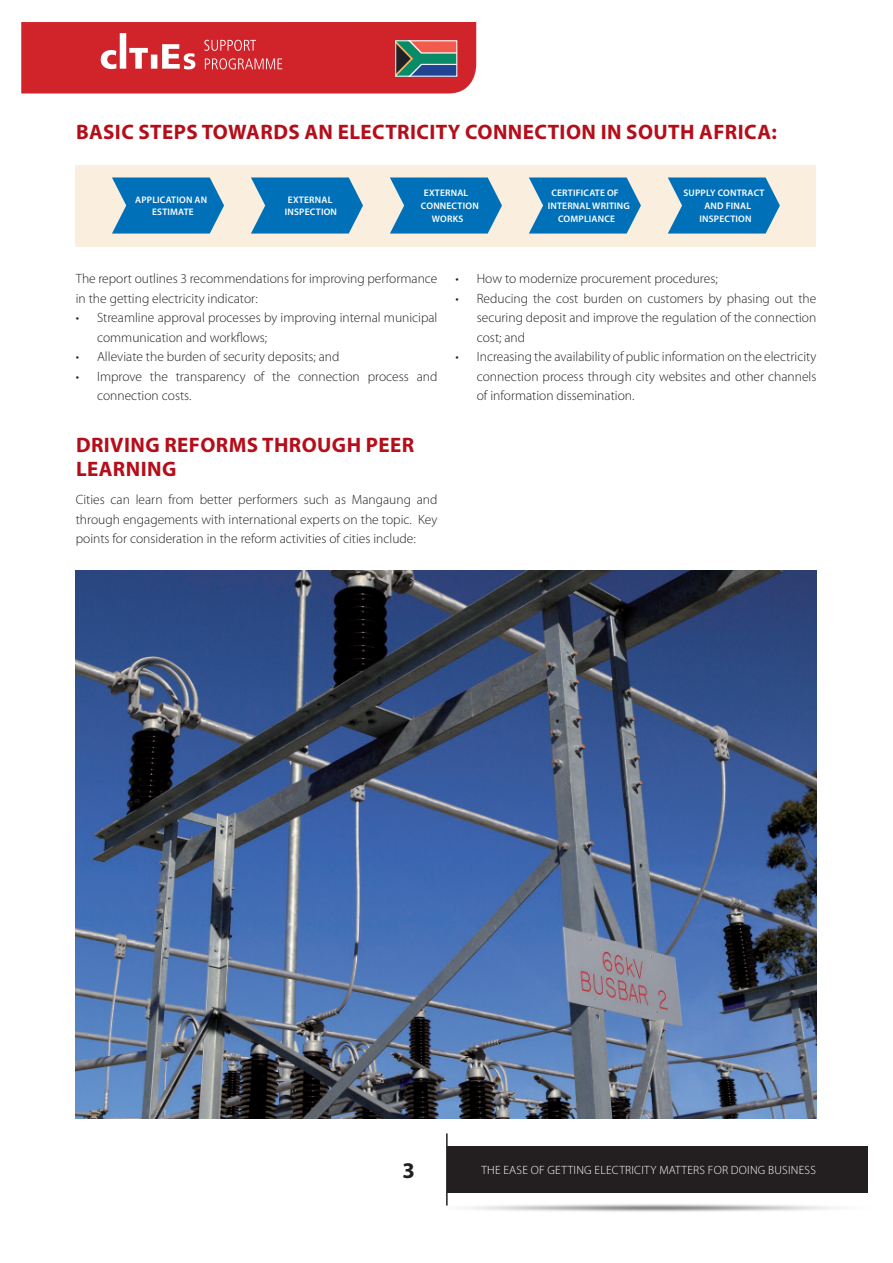
<style>
.page{position:relative;width:893px;height:1263px;background:#fff}
.page>*{position:absolute;margin:0;border:0;box-sizing:border-box;transform-origin:0 0}
.t1{font:700 22.5px "Myriad Pro";color:#231f20}
.t2{font:700 21px/24px "Myriad Pro";letter-spacing:.02em;color:#b50e1a}
.t3{font:300 13.5px/19.5px "Myriad Pro";color:#231f20}
.t4{font:300 12px "Myriad Pro";letter-spacing:.02em;color:#fff}
.t5{font:600 9.45px/12.6px "Myriad Pro";letter-spacing:.02em;color:#fff;text-align:center}
</style>
<div class="page">
<div style="left:447px;top:1146px;width:421px;height:47px;background:#231f20"></div>
<hr style="left:446px;top:1133px;width:2px;height:72px;background:#231f20">
<img style="left:447px;top:1193px;width:386px;height:19px">
<div style="left:76px;top:165px;width:740px;height:81px;background:#faefde"></div>
<svg style="left:21px;top:21px;width:456px;height:72px"></svg>
<img style="left:397px;top:42px;width:58px;height:33px">
<div style="left:395px;top:40px;width:62px;height:37px;border:1px solid #fff"></div>
<svg style="left:112px;top:177px;width:112px;height:57px"></svg>
<svg style="left:251px;top:177px;width:112px;height:57px"></svg>
<svg style="left:390px;top:177px;width:112px;height:57px"></svg>
<svg style="left:529px;top:177px;width:112px;height:57px"></svg>
<svg style="left:668px;top:177px;width:112px;height:57px"></svg>
<img style="left:76px;top:570px;width:740px;height:548px">
<h2 class="t2" style="left:76px;top:119px;width:702px">BASIC STEPS TOWARDS AN ELECTRICITY CONNECTION IN SOUTH AFRICA:</h2>
<p class="t5" style="left:135px;top:193px;width:74px">APPLICATION AN<br>ESTIMATE</p>
<p class="t5" style="left:285px;top:193px;width:54px">EXTERNAL<br>INSPECTION</p>
<p class="t5" style="left:424px;top:187px;width:46px">EXTERNAL</p>
<p class="t5" style="left:421px;top:199px;width:59px">CONNECTION</p>
<p class="t5" style="left:432px;top:212px;width:33px">WORKS</p>
<p class="t5" style="left:551px;top:187px;width:69px">CERTIFICATE OF</p>
<p class="t5" style="left:548px;top:199px;width:84px">INTERNAL WRITING</p>
<p class="t5" style="left:558px;top:212px;width:59px">COMPLIANCE</p>
<p class="t5" style="left:683px;top:187px;width:83px">SUPPLY CONTRACT</p>
<p class="t5" style="left:704px;top:199px;width:48px">AND FINAL</p>
<p class="t5" style="left:699px;top:212px;width:54px">INSPECTION</p>
<p class="t3" style="left:76px;top:269px;width:363px">The report outlines 3 recommendations for improving performance in the getting electricity indicator:</p>
<p class="t3" style="left:97px;top:308px;width:342px;text-indent:-21px">• Streamline approval processes by improving internal municipal communication and workflows;</p>
<p class="t3" style="left:76px;top:347px;width:265px">• Alleviate the burden of security deposits; and</p>
<p class="t3" style="left:97px;top:367px;width:342px;text-indent:-21px">• Improve the transparency of the connection process and connection costs.</p>
<h2 class="t2" style="left:76px;top:432px;width:340px">DRIVING REFORMS THROUGH PEER<br>LEARNING</h2>
<p class="t3" style="left:76px;top:490px;width:363px;text-align:justify">Cities can learn from better performers such as Mangaung and through engagements with international experts on the topic. Key points for consideration in the reform activities of cities include:</p>
<p class="t3" style="left:455px;top:269px;width:264px">• How to modernize procurement procedures;</p>
<p class="t3" style="left:477px;top:289px;width:341px;text-align:justify;text-indent:-21px">• Reducing the cost burden on customers by phasing out the securing deposit and improve the regulation of the connection cost; and</p>
<p class="t3" style="left:477px;top:347px;width:341px;text-align:justify;text-indent:-21px">• Increasing the availability of public information on the electricity connection process through city websites and other channels of information dissemination.</p>
<h1 class="t1" style="left:403px;top:1156px;width:14px">3</h1>
<p class="t4" style="left:481px;top:1163px;width:336px">THE EASE OF GETTING ELECTRICITY MATTERS FOR DOING BUSINESS</p>
</div>
